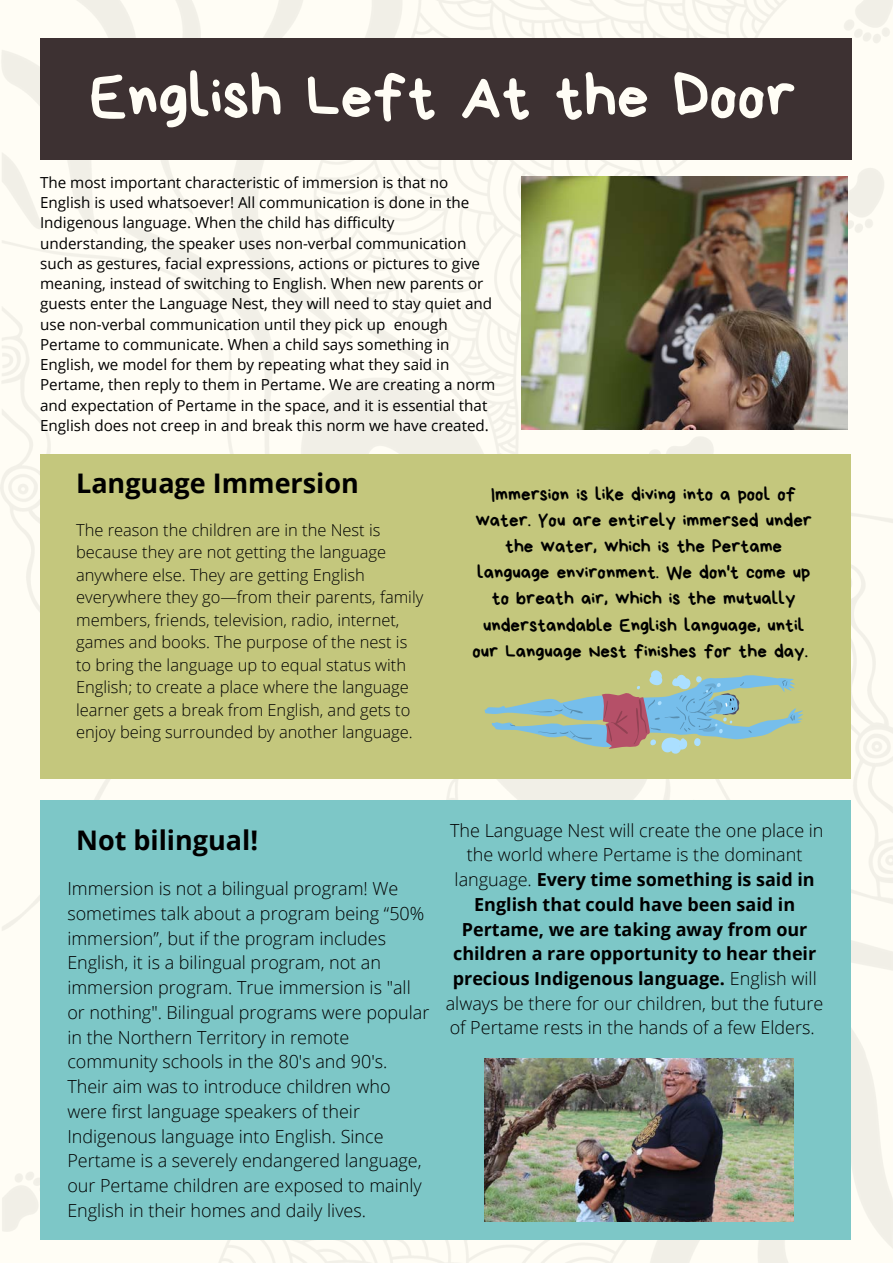
<style>
.page{position:relative;width:893px;height:1264px;background:#fff}
.page>*{position:absolute;margin:0;border:0;box-sizing:border-box;transform-origin:0 0}
.t1{font:63.3px "Bryndan Write";color:#fffdf5}
.t2{font:700 27px "Open Sans";color:#000}
.t3{font:18.9px/26.2px "Bryndan Write";color:#000;text-align:center}
.t4{font:300 18px/24.8px "Open Sans";color:#000}
.t5{font:300 16.5px/22.5px "Open Sans";color:#000}
.t6{font:15.15px/20.2px "Open Sans";color:#000}
.s1{font-weight:700}
</style>
<div class="page">
<img style="left:0;top:0;width:892px;height:1262px">
<div style="left:40px;top:38px;width:811px;height:122px;background:#3d3132"></div>
<div style="left:40px;top:454px;width:810px;height:324px;background:#c4c77d"></div>
<svg style="left:484px;top:670px;width:319px;height:83px"></svg>
<div style="left:40px;top:800px;width:810px;height:439px;background:#7dc7c7"></div>
<img style="left:521px;top:176px;width:326px;height:253px">
<img style="left:484px;top:1058px;width:309px;height:163px">
<p class="t1" style="left:89px;top:65px;width:708px">English Left At the Door</p>
<p class="t6" style="left:40px;top:172px;width:457px">The most important characteristic of immersion is that no English is used whatsoever! All communication is done in the Indigenous language. When the child has difficulty understanding, the speaker uses non-verbal communication such as gestures, facial expressions, actions or pictures to give meaning, instead of switching to English. When new parents or guests enter the Language Nest, they will need to stay quiet and use non-verbal communication until they pick up enough Pertame to communicate. When a child says something in English, we model for them by repeating what they said in Pertame, then reply to them in Pertame. We are creating a norm and expectation of Pertame in the space, and it is essential that English does not creep in and break this norm we have created.</p>
<p class="t2" style="left:76px;top:464px;width:284px">Language Immersion</p>
<p class="t5" style="left:76px;top:518px;width:348px">The reason the children are in the Nest is because they are not getting the language anywhere else. They are getting English everywhere they go—from their parents, family members, friends, television, radio, internet, games and books. The purpose of the nest is to bring the language up to equal status with English; to create a place where the language learner gets a break from English, and gets to enjoy being surrounded by another language.</p>
<p class="t3" style="left:472px;top:481px;width:341px">Immersion is like diving into a pool of water. You are entirely immersed under the water, which is the Pertame language environment. We don't come up to breath air, which is the mutually understandable English language, until our Language Nest finishes for the day.</p>
<p class="t2" style="left:76px;top:821px;width:183px">Not bilingual!</p>
<p class="t4" style="left:67px;top:875px;width:363px">Immersion is not a bilingual program! We sometimes talk about a program being “50% immersion”, but if the program includes English, it is a bilingual program, not an immersion program. True immersion is "all or nothing". Bilingual programs were popular in the Northern Territory in remote community schools in the 80's and 90's.<br>Their aim was to introduce children who were first language speakers of their Indigenous language into English. Since Pertame is a severely endangered language, our Pertame children are exposed to mainly English in their homes and daily lives.</p>
<p class="t4" style="left:446px;top:817px;width:379px;text-align:center">The Language Nest will create the one place in the world where Pertame is the dominant language. <span class="s1">Every time something is said in English that could have been said in Pertame, we are taking away from our children a rare opportunity to hear their precious Indigenous language.</span> English will always be there for our children, but the future of Pertame rests in the hands of a few Elders.</p>
</div>
